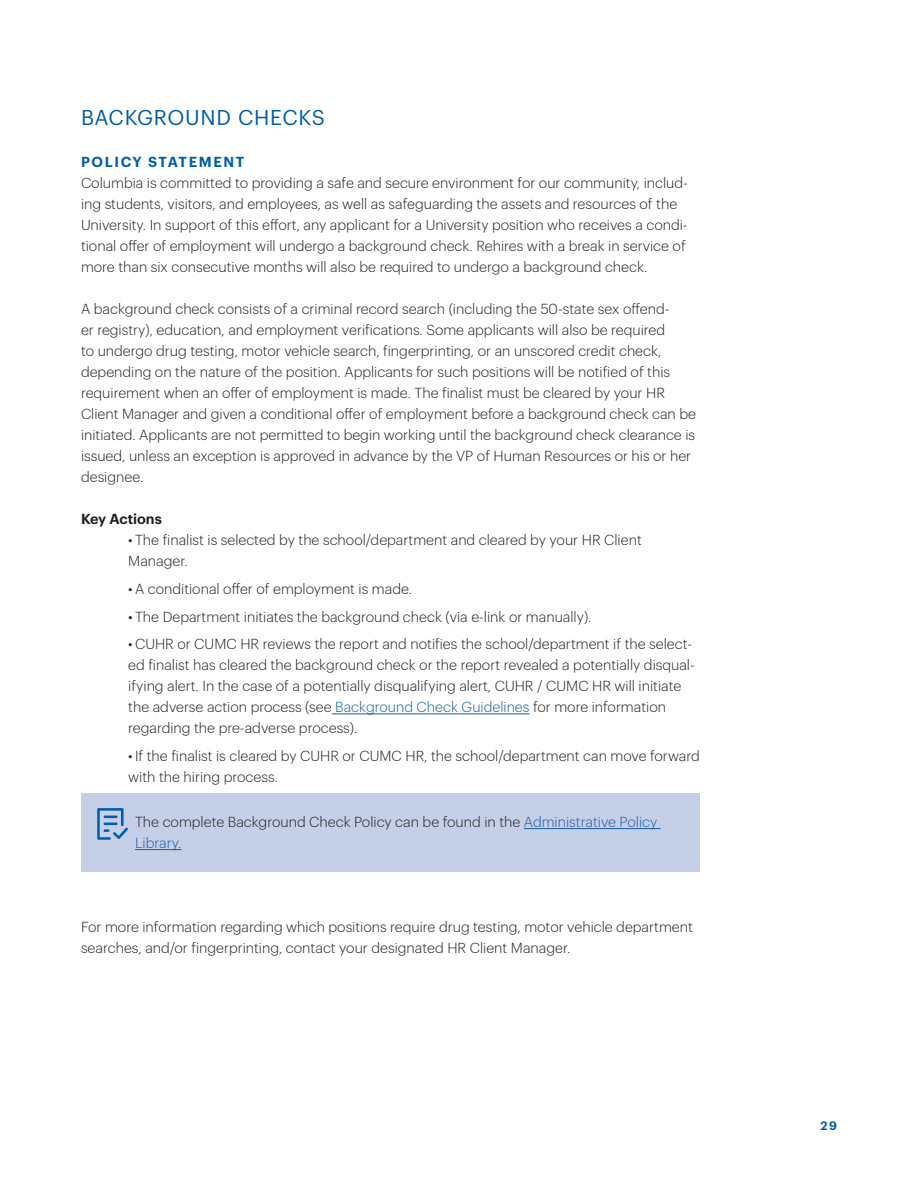
<style>
.page{position:relative;width:918px;height:1188px;background:#fff}
.page>*{position:absolute;margin:0;border:0;box-sizing:border-box;transform-origin:0 0}
.ahead{font:21px "Graphik";letter-spacing:.035em;color:#015dab}
.bulleted_list{font:300 14.25px/21px "Graphik";color:#231f20}
.b-head{font:600 14.25px "Graphik";letter-spacing:.115em;color:#015dab}
.chead{font:600 14.25px "Graphik";color:#231f20}
.t1{font:600 12px "Graphik";color:#015dab}
.s1{color:#175d9e}
</style>
<div class="page">
<div style="left:81px;top:793px;width:619px;height:79px;background:#c6cfe8"></div>
<svg style="left:97px;top:808px;width:31px;height:32px"></svg>
<hr style="left:332px;top:713px;width:198px;height:1px;background:#175d9e">
<hr style="left:524px;top:828px;width:137px;height:1px;background:#175d9e">
<hr style="left:135px;top:849px;width:46px;height:1px;background:#175d9e">
<p class="ahead" style="left:81px;top:102px;width:245px">BACKGROUND CHECKS</p>
<p class="b-head" style="left:81px;top:151px;width:165px">POLICY STATEMENT</p>
<p class="bulleted_list" style="left:81px;top:171px;width:608px">Columbia is committed to providing a safe and secure environment for our community, includ&shy;ing students, visitors, and employees, as well as safeguarding the assets and resources of the University. In support of this effort, any applicant for a University position who receives a condi&shy;tional offer of employment will undergo a background check. Rehires with a break in service of more than six consecutive months will also be required to undergo a background check.</p>
<p class="bulleted_list" style="left:81px;top:297px;width:617px">A background check consists of a criminal record search (including the 50-state sex offend-<br>er registry), education, and employment verifications. Some applicants will also be required<br>to undergo drug testing, motor vehicle search, fingerprinting, or an unscored credit check, depending on the nature of the position. Applicants for such positions will be notified of this requirement when an offer of employment is made. The finalist must be cleared by your HR Client Manager and given a conditional offer of employment before a background check can be initiated. Applicants are not permitted to begin working until the background check clearance is issued, unless an exception is approved in advance by the VP of Human Resources or his or her designee.</p>
<p class="chead" style="left:81px;top:508px;width:82px">Key Actions</p>
<p class="bulleted_list" style="left:128px;top:528px;width:515px">• The finalist is selected by the school/department and cleared by your HR Client<br>Manager.</p>
<p class="bulleted_list" style="left:128px;top:577px;width:285px">• A conditional offer of employment is made.</p>
<p class="bulleted_list" style="left:128px;top:605px;width:465px">• The Department initiates the background check (via e-link or manually).</p>
<p class="bulleted_list" style="left:128px;top:633px;width:568px">• CUHR or CUMC HR reviews the report and notifies the school/department if the select&shy;ed finalist has cleared the background check or the report revealed a potentially disqual&shy;ifying alert. In the case of a potentially disqualifying alert, CUHR / CUMC HR will initiate the adverse action process (see <span class="s1">Background Check Guidelines</span> for more information regarding the pre-adverse process).</p>
<p class="bulleted_list" style="left:128px;top:744px;width:573px">• If the finalist is cleared by CUHR or CUMC HR, the school/department can move forward with the hiring process.</p>
<p class="bulleted_list" style="left:135px;top:810px;width:524px">The complete Background Check Policy can be found in the <span class="s1">Administrative Policy<br>Library.</span></p>
<p class="bulleted_list" style="left:81px;top:915px;width:613px">For more information regarding which positions require drug testing, motor vehicle department searches, and/or fingerprinting, contact your designated HR Client Manager.</p>
<p class="t1" style="left:821px;top:1117px;width:18px">29</p>
</div>
